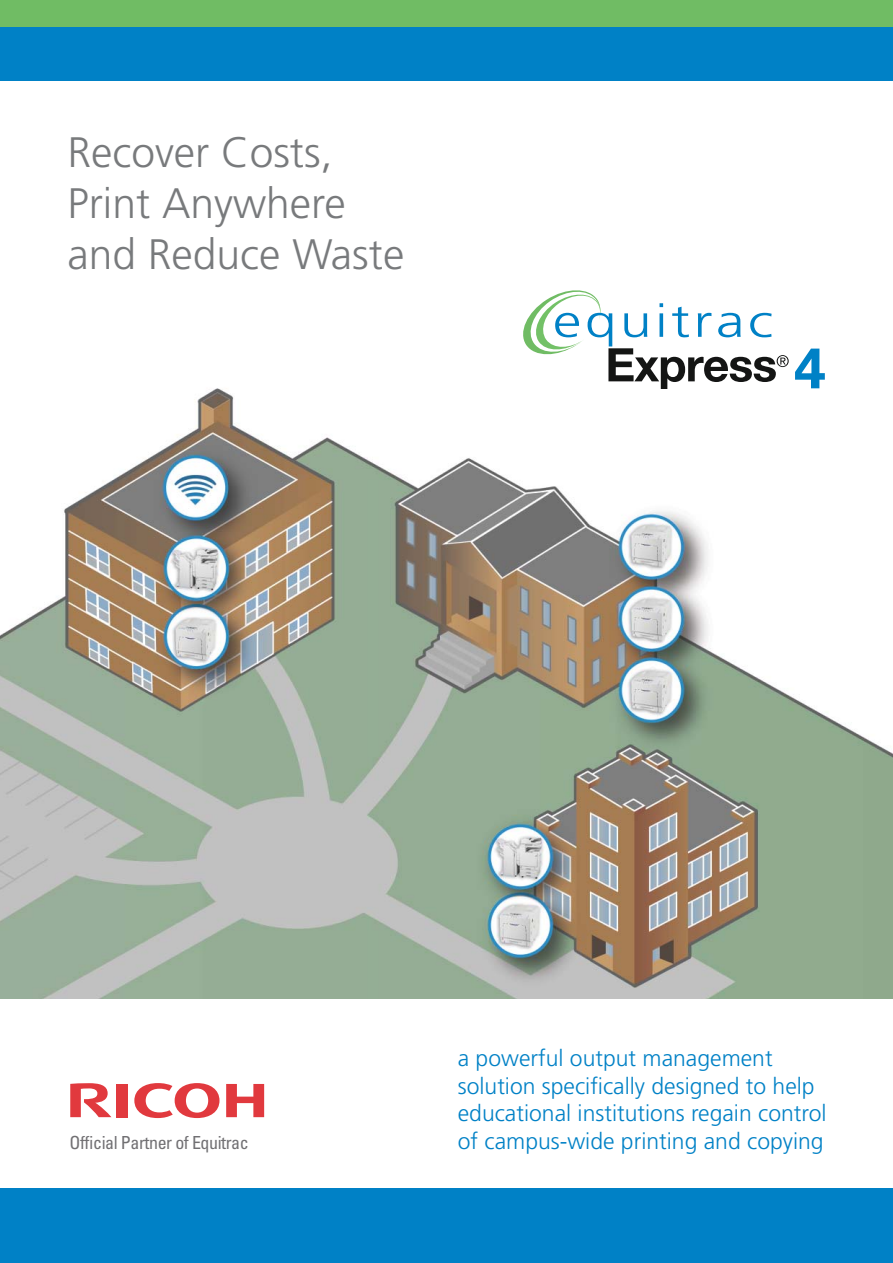
<style>
.page{position:relative;width:893px;height:1263px;background:#fff}
.page>*{position:absolute;margin:0;border:0;box-sizing:border-box;transform-origin:0 0}
.t1{font:300 42.6px/51.2px "Frutiger";color:#787a7c}
.t2{font:300 22.95px/27.5px "Frutiger";color:#0081c6}
.t3{font:condensed 18px "Univers";letter-spacing:-.025em;color:#717073}
</style>
<div class="page">
<img style="left:0;top:388px;width:893px;height:611px">
<div style="left:0;top:27px;width:893px;height:54px;background:#0081c6"></div>
<div style="left:0;top:0;width:893px;height:27px;background:#70bc64"></div>
<div style="left:0;top:1188px;width:893px;height:75px;background:#0081c6"></div>
<svg style="left:134px;top:1083px;width:85px;height:35px"></svg>
<svg style="left:226px;top:1084px;width:38px;height:33px"></svg>
<div style="left:117px;top:1084px;width:11px;height:33px;background:#e1393e"></div>
<svg style="left:70px;top:1083px;width:41px;height:34px"></svg>
<svg style="left:795px;top:349px;width:30px;height:39px"></svg>
<svg style="left:523px;top:290px;width:266px;height:98px"></svg>
<h1 class="t1" style="left:67px;top:130px;width:338px">Recover Costs,<br>Print Anywhere and Reduce Waste</h1>
<p class="t2" style="left:458px;top:1046px;width:370px">a powerful output management solution specifically designed to help educational institutions regain control</p>
<p class="t3" style="left:70px;top:1136px;width:181px">Official Partner of Equitrac</p>
<p class="t2" style="left:458px;top:1129px;width:367px">of campus-wide printing and copying</p>
</div>
